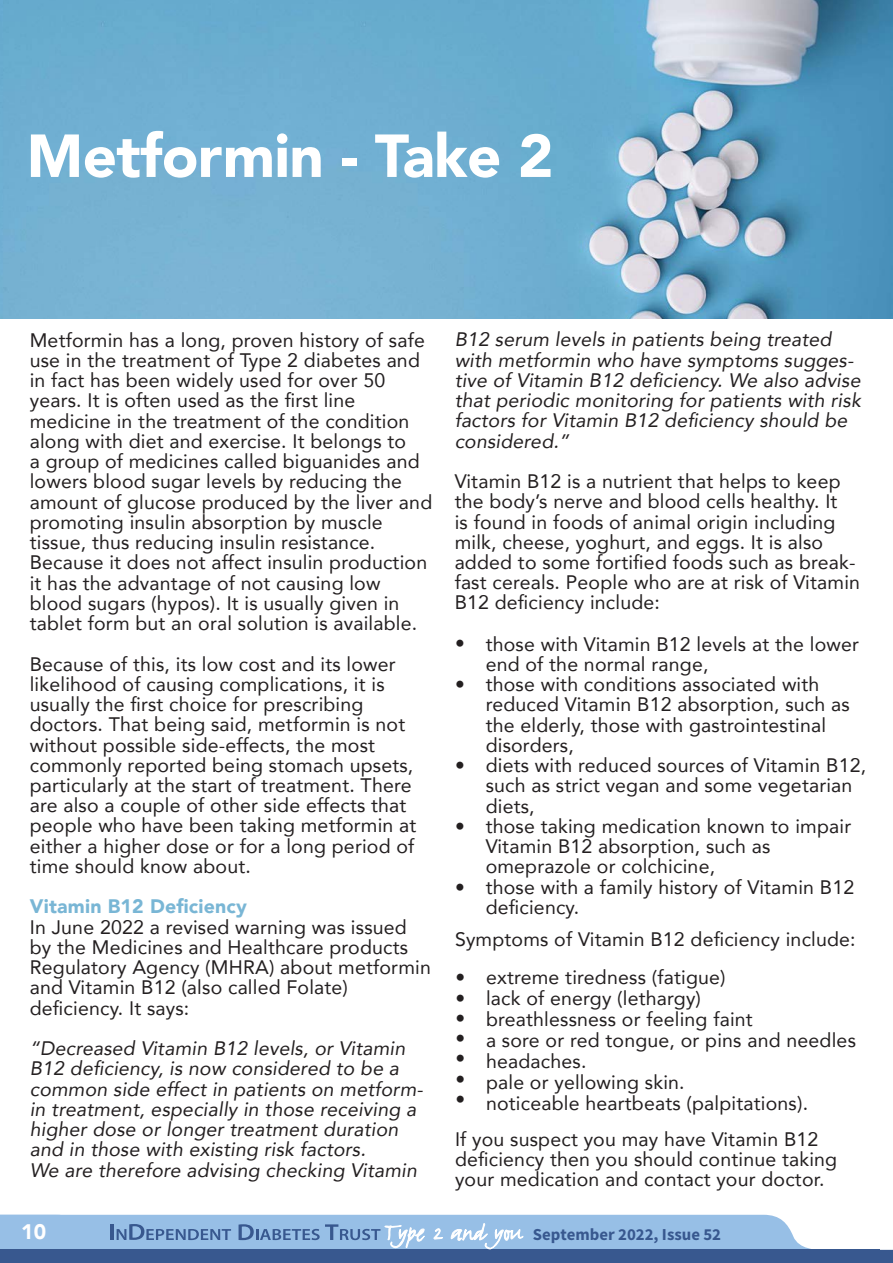
<style>
.page{position:relative;width:893px;height:1263px;background:#fff}
.page>*{position:absolute;margin:0;border:0;box-sizing:border-box;transform-origin:0 0}
.t1{font:900 60px "Avenir";letter-spacing:-.01em;color:#fff}
.t2{font:900 21px "Avenir";color:#fff}
.t3{font:19.5px/20.2px "Avenir";letter-spacing:.01em;color:#231f20}
.t4{font:italic 19.5px/20.2px "Avenir";letter-spacing:.01em;color:#231f20}
.t5{font:900 19.5px "Avenir";letter-spacing:.01em;color:#79b6d5}
.t6{font:700 16.8px "Source Sans Pro";color:#38588f}
</style>
<div class="page">
<svg style="left:879px;top:1250px;width:14px;height:13px"></svg>
<div style="left:0;top:1249px;width:879px;height:14px;background:#38588f"></div>
<svg style="left:0;top:1215px;width:811px;height:35px;background:#95bae0"></svg>
<img style="left:0;top:0;width:893px;height:319px">
<p class="t1" style="left:27px;top:105px;width:528px">Metformin - Take 2</p>
<p class="t3" style="left:30px;top:329px;width:397px">Metformin has a long, proven history of safe use in the treatment of Type 2 diabetes and in fact has been widely used for over 50 years. It is often used as the first line</p>
<p class="t3" style="left:30px;top:410px;width:404px">medicine in the treatment of the condition along with diet and exercise. It belongs to<br>a group of medicines called biguanides and lowers blood sugar levels by reducing the amount of glucose produced by the liver and promoting insulin absorption by muscle</p>
<p class="t3" style="left:30px;top:532px;width:347px">tissue, thus reducing insulin resistance.</p>
<p class="t3" style="left:30px;top:552px;width:399px">Because it does not affect insulin production</p>
<p class="t3" style="left:30px;top:572px;width:389px">it has the advantage of not causing low blood sugars (hypos). It is usually given in tablet form but an oral solution is available.</p>
<p class="t3" style="left:30px;top:653px;width:367px">Because of this, its low cost and its lower likelihood of causing complications, it is</p>
<p class="t3" style="left:30px;top:693px;width:335px">usually the first choice for prescribing</p>
<p class="t3" style="left:30px;top:714px;width:388px">doctors. That being said, metformin is not without possible side-effects, the most commonly reported being stomach upsets, particularly at the start of treatment. There are also a couple of other side effects that people who have been taking metformin at either a higher dose or for a long period of time should know about.</p>
<p class="t5" style="left:30px;top:890px;width:219px">Vitamin B12 Deficiency</p>
<p class="t3" style="left:30px;top:916px;width:379px">In June 2022 a revised warning was issued</p>
<p class="t3" style="left:30px;top:936px;width:403px">by the Medicines and Healthcare products<br>Regulatory Agency (MHRA) about metformin and Vitamin B12 (also called Folate)</p>
<p class="t3" style="left:30px;top:997px;width:161px">deficiency. It says:</p>
<p class="t4" style="left:30px;top:1038px;width:395px">“Decreased Vitamin B12 levels, or Vitamin B12 deficiency, is now considered to be a common side effect in patients on metform&shy;in treatment, especially in those receiving a higher dose or longer treatment duration</p>
<p class="t4" style="left:30px;top:1139px;width:338px">and in those with existing risk factors.</p>
<p class="t4" style="left:30px;top:1159px;width:389px">We are therefore advising checking Vitamin</p>
<p class="t4" style="left:455px;top:329px;width:408px">B12 serum levels in patients being treated with metformin who have symptoms sugges&shy;tive of Vitamin B12 deficiency. We also advise that periodic monitoring for patients with risk factors for Vitamin B12 deficiency should be considered.”</p>
<p class="t3" style="left:455px;top:471px;width:407px">Vitamin B12 is a nutrient that helps to keep the body’s nerve and blood cells healthy. It<br>is found in foods of animal origin including milk, cheese, yoghurt, and eggs. It is also added to some fortified foods such as break&shy;fast cereals. People who are at risk of Vitamin B12 deficiency include:</p>
<p class="t3" style="left:486px;top:633px;width:375px">those with Vitamin B12 levels at the lower end of the normal range,</p>
<p class="t3" style="left:486px;top:674px;width:335px">those with conditions associated with</p>
<p class="t3" style="left:486px;top:694px;width:366px">reduced Vitamin B12 absorption, such as the elderly, those with gastrointestinal</p>
<p class="t3" style="left:486px;top:734px;width:90px">disorders,</p>
<p class="t3" style="left:486px;top:755px;width:382px">diets with reduced sources of Vitamin B12, such as strict vegan and some vegetarian diets,</p>
<p class="t3" style="left:486px;top:815px;width:367px">those taking medication known to impair<br>Vitamin B12 absorption, such as</p>
<p class="t3" style="left:486px;top:856px;width:231px">omeprazole or colchicine,</p>
<p class="t3" style="left:486px;top:876px;width:370px">those with a family history of Vitamin B12 deficiency.</p>
<p class="t3" style="left:455px;top:633px;width:11px">•</p>
<p class="t3" style="left:455px;top:673px;width:11px">•</p>
<p class="t3" style="left:455px;top:754px;width:11px">•</p>
<p class="t3" style="left:455px;top:815px;width:11px">•</p>
<p class="t3" style="left:455px;top:876px;width:11px">•</p>
<p class="t3" style="left:455px;top:928px;width:402px">Symptoms of Vitamin B12 deficiency include:</p>
<p class="t3" style="left:486px;top:967px;width:241px">extreme tiredness (fatigue)</p>
<p class="t3" style="left:486px;top:988px;width:217px">lack of energy (lethargy)</p>
<p class="t3" style="left:486px;top:1009px;width:268px">breathlessness or feeling faint</p>
<p class="t3" style="left:486px;top:1030px;width:371px">a sore or red tongue, or pins and needles</p>
<p class="t3" style="left:486px;top:1051px;width:102px">headaches.</p>
<p class="t3" style="left:486px;top:1072px;width:200px">pale or yellowing skin.</p>
<p class="t3" style="left:486px;top:1093px;width:324px">noticeable heartbeats (palpitations).</p>
<p class="t3" style="left:456px;top:967px;width:11px">•</p>
<p class="t3" style="left:456px;top:987px;width:11px">•</p>
<p class="t3" style="left:456px;top:1007px;width:11px">•</p>
<p class="t3" style="left:456px;top:1027px;width:11px">•</p>
<p class="t3" style="left:456px;top:1048px;width:11px">•</p>
<p class="t3" style="left:456px;top:1068px;width:11px">•</p>
<p class="t3" style="left:456px;top:1088px;width:11px">•</p>
<p class="t3" style="left:455px;top:1128px;width:365px">If you suspect you may have Vitamin B12</p>
<p class="t3" style="left:455px;top:1148px;width:384px">deficiency then you should continue taking your medication and contact your doctor.</p>
<p class="t2" style="left:21px;top:1214px;width:26px">10</p>
<p class="t6" style="left:533px;top:1223px;width:190px">September 2022, Issue 52</p>
</div>
